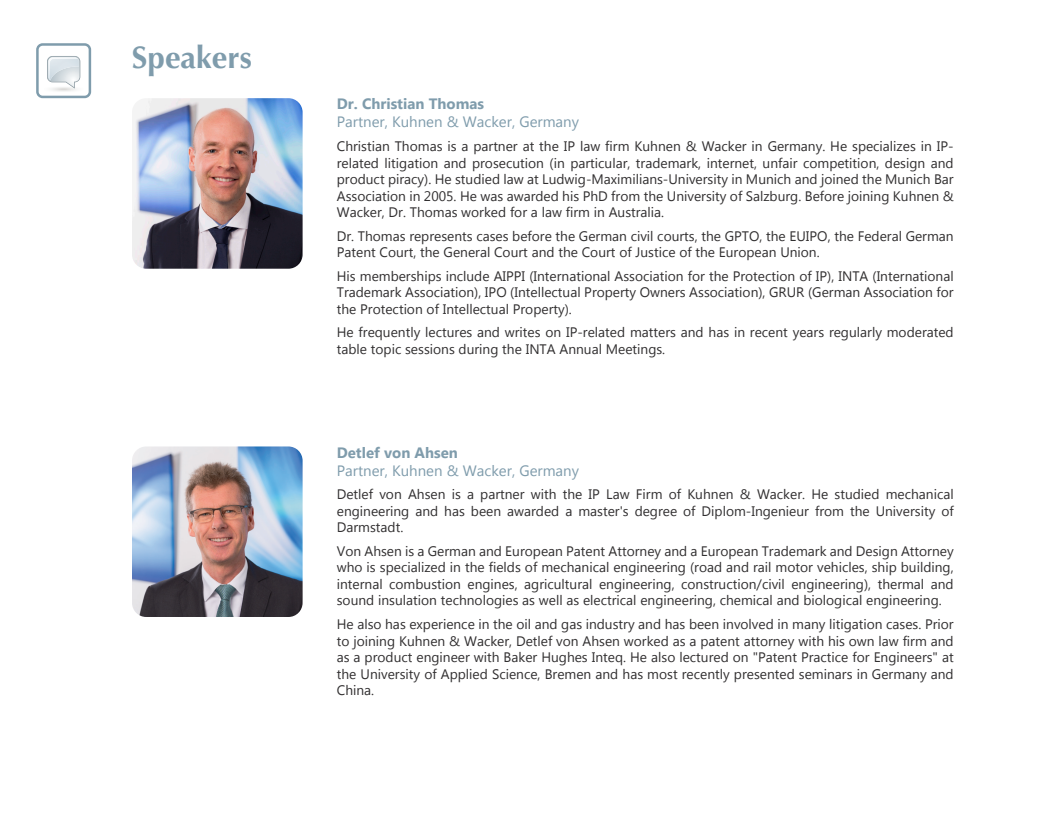
<style>
.page{position:relative;width:1053px;height:815px;background:#fff}
.page>*{position:absolute;margin:0;border:0;box-sizing:border-box;transform-origin:0 0}
.t1{font:700 31.25px "Optima";color:#7f9cac}
.t2{font:15px "Microsoft Tai Le";color:#7f9cac}
.t3{font:700 15px "Microsoft Tai Le";color:#7f9cac}
.t4{font:13.75px/16.5px "Microsoft Tai Le";color:#312f30;text-align:justify}
</style>
<div class="page">
<div style="left:36px;top:43px;width:55px;height:55px;border:2px solid #7f9cac;border-radius:5px"></div>
<svg style="left:47px;top:56px;width:33px;height:33px"></svg>
<img style="left:78px;top:57px;width:1px;height:23px">
<img style="left:48px;top:57px;width:30px;height:23px">
<img style="left:132px;top:98px;width:170px;height:171px">
<img style="left:132px;top:446px;width:170px;height:171px">
<h1 class="t1" style="left:132px;top:39px;width:121px">Speakers</h1>
<p class="t3" style="left:337px;top:96px;width:149px">Dr. Christian Thomas</p>
<p class="t2" style="left:337px;top:114px;width:244px">Partner, Kuhnen &amp; Wacker, Germany</p>
<p class="t4" style="left:337px;top:139px;width:618px">Christian Thomas is a partner at the IP law firm Kuhnen &amp; Wacker in Germany. He specializes in IP&shy;related litigation and prosecution (in particular, trademark, internet, unfair competition, design and product piracy). He studied law at Ludwig-Maximilians-University in Munich and joined the Munich Bar Association in 2005. He was awarded his PhD from the University of Salzburg. Before joining Kuhnen &amp; Wacker, Dr. Thomas worked for a law firm in Australia.</p>
<p class="t4" style="left:337px;top:228px;width:618px">Dr. Thomas represents cases before the German civil courts, the GPTO, the EUIPO, the Federal German<br>Patent Court, the General Court and the Court of Justice of the European Union.</p>
<p class="t4" style="left:337px;top:268px;width:618px">His memberships include AIPPI (International Association for the Protection of IP), INTA (International Trademark Association), IPO (Intellectual Property Owners Association), GRUR (German Association for the Protection of Intellectual Property).</p>
<p class="t4" style="left:337px;top:325px;width:618px">He frequently lectures and writes on IP-related matters and has in recent years regularly moderated table topic sessions during the INTA Annual Meetings.</p>
<p class="t3" style="left:337px;top:444px;width:123px">Detlef von Ahsen</p>
<p class="t2" style="left:337px;top:462px;width:244px">Partner, Kuhnen &amp; Wacker, Germany</p>
<p class="t4" style="left:337px;top:487px;width:618px">Detlef von Ahsen is a partner with the IP Law Firm of Kuhnen &amp; Wacker. He studied mechanical engineering and has been awarded a master's degree of Diplom-Ingenieur from the University of Darmstadt.</p>
<p class="t4" style="left:337px;top:544px;width:618px">Von Ahsen is a German and European Patent Attorney and a European Trademark and Design Attorney who is specialized in the fields of mechanical engineering (road and rail motor vehicles, ship building, internal combustion engines, agricultural engineering, construction/civil engineering), thermal and sound insulation technologies as well as electrical engineering, chemical and biological engineering.</p>
<p class="t4" style="left:337px;top:617px;width:618px">He also has experience in the oil and gas industry and has been involved in many litigation cases. Prior to joining Kuhnen &amp; Wacker, Detlef von Ahsen worked as a patent attorney with his own law firm and as a product engineer with Baker Hughes Inteq. He also lectured on "Patent Practice for Engineers" at the University of Applied Science, Bremen and has most recently presented seminars in Germany and China.</p>
</div>
